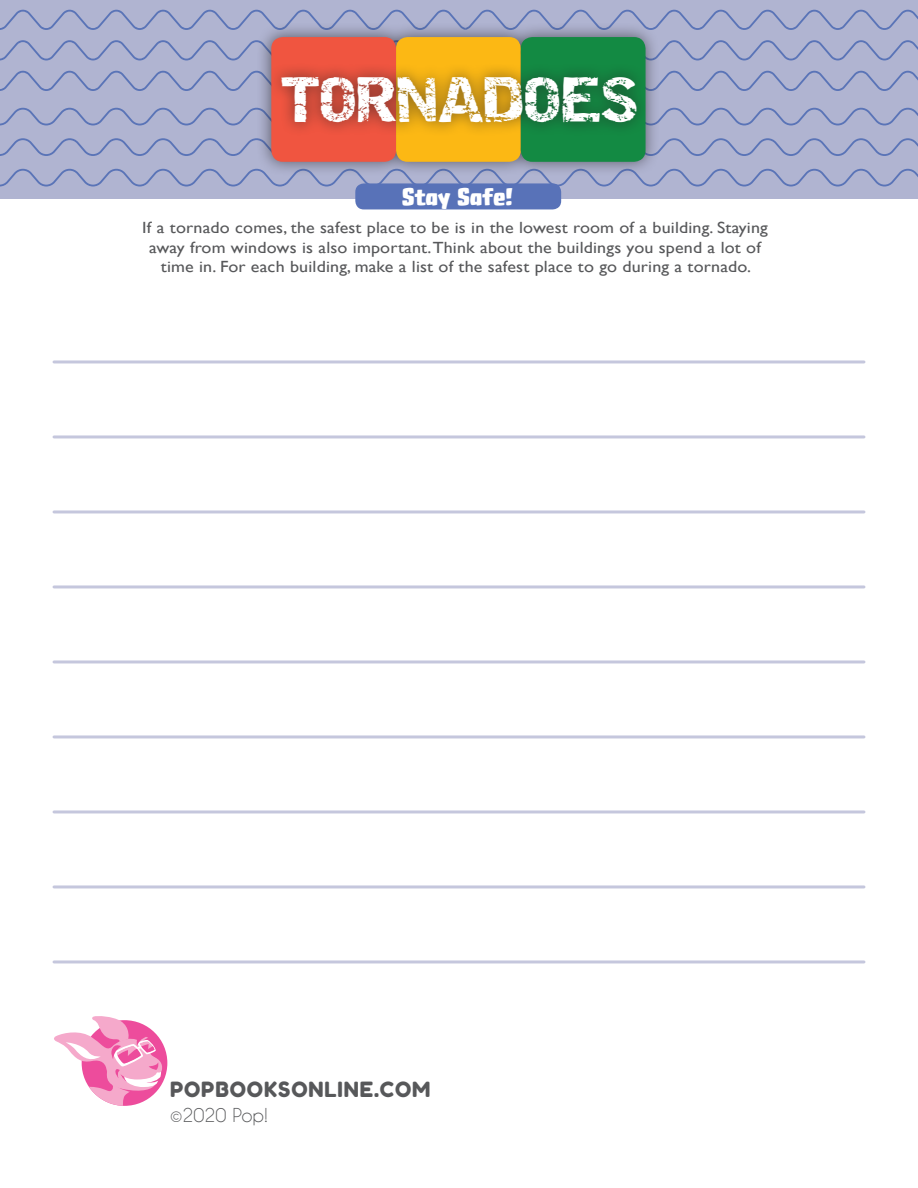
<style>
.page{position:relative;width:918px;height:1188px;background:#fff}
.page>*{position:absolute;margin:0;border:0;box-sizing:border-box;transform-origin:0 0}
.front_cover_-_title{font:45px "Destroy";letter-spacing:-.005em;color:#fff}
.front_cover_-_series{font:800 22.5px "CC Mega City Downtown";letter-spacing:-.015em;color:#fff}
.Popbooksonline{font:21px "Fredoka One";letter-spacing:.04em;color:#57585a}
.Copyright_2018{font:18px "Caviar Dreams";color:#57585a}
.Directions{font:16.2px/19.5px "Gill Sans";letter-spacing:.01em;color:#57585a;text-align:center;scale:1.11 1}
</style>
<div class="page">
<div style="left:0;top:0;width:918px;height:198px;background:#b0b4d1"></div>
<svg style="left:0;top:108px;width:918px;height:17px"></svg>
<svg style="left:0;top:40px;width:918px;height:20px"></svg>
<svg style="left:0;top:10px;width:918px;height:20px"></svg>
<svg style="left:0;top:71px;width:918px;height:20px"></svg>
<svg style="left:0;top:138px;width:918px;height:18px"></svg>
<svg style="left:0;top:169px;width:918px;height:18px"></svg>
<svg style="left:54px;top:1016px;width:109px;height:90px"></svg>
<div style="left:355px;top:183px;width:206px;height:26px;background:#5872b8;border-radius:9px"></div>
<div style="left:257px;top:23px;width:403px;height:153px;background:#231f20;opacity:.6"></div>
<div style="left:271px;top:37px;width:125px;height:125px;background:#f05540;border-radius:12px"></div>
<div style="left:396px;top:37px;width:125px;height:125px;background:#fcb814;border-radius:12px"></div>
<div style="left:521px;top:37px;width:125px;height:125px;background:#138a43;border-radius:12px"></div>
<div style="left:267px;top:63px;width:383px;height:74px;background:#231f20;opacity:.6"></div>
<hr style="left:54px;top:360px;width:810px;height:3px;background:#c5c7dd">
<hr style="left:54px;top:435px;width:810px;height:3px;background:#c5c7dd">
<hr style="left:54px;top:510px;width:810px;height:3px;background:#c5c7dd">
<hr style="left:54px;top:585px;width:810px;height:3px;background:#c5c7dd">
<hr style="left:54px;top:660px;width:810px;height:3px;background:#c5c7dd">
<hr style="left:54px;top:735px;width:810px;height:3px;background:#c5c7dd">
<hr style="left:54px;top:810px;width:810px;height:3px;background:#c5c7dd">
<hr style="left:54px;top:885px;width:810px;height:3px;background:#c5c7dd">
<hr style="left:54px;top:960px;width:810px;height:3px;background:#c5c7dd">
<p class="front_cover_-_title" style="left:281px;top:72px;width:359px">TORNADOES</p>
<p class="front_cover_-_series" style="left:402px;top:187px;width:113px">Stay Safe!</p>
<p class="Directions" style="left:142px;top:218px;width:565px">If a tornado comes, the safest place to be is in the lowest room of a building. Staying away from windows is also important. Think about the buildings you spend a lot of time in. For each building, make a list of the safest place to go during a tornado.</p>
<p class="Popbooksonline" style="left:170px;top:1077px;width:262px">POPBOOKSONLINE.COM</p>
<p class="Copyright_2018" style="left:170px;top:1105px;width:100px">©2020 Pop!</p>
</div>
